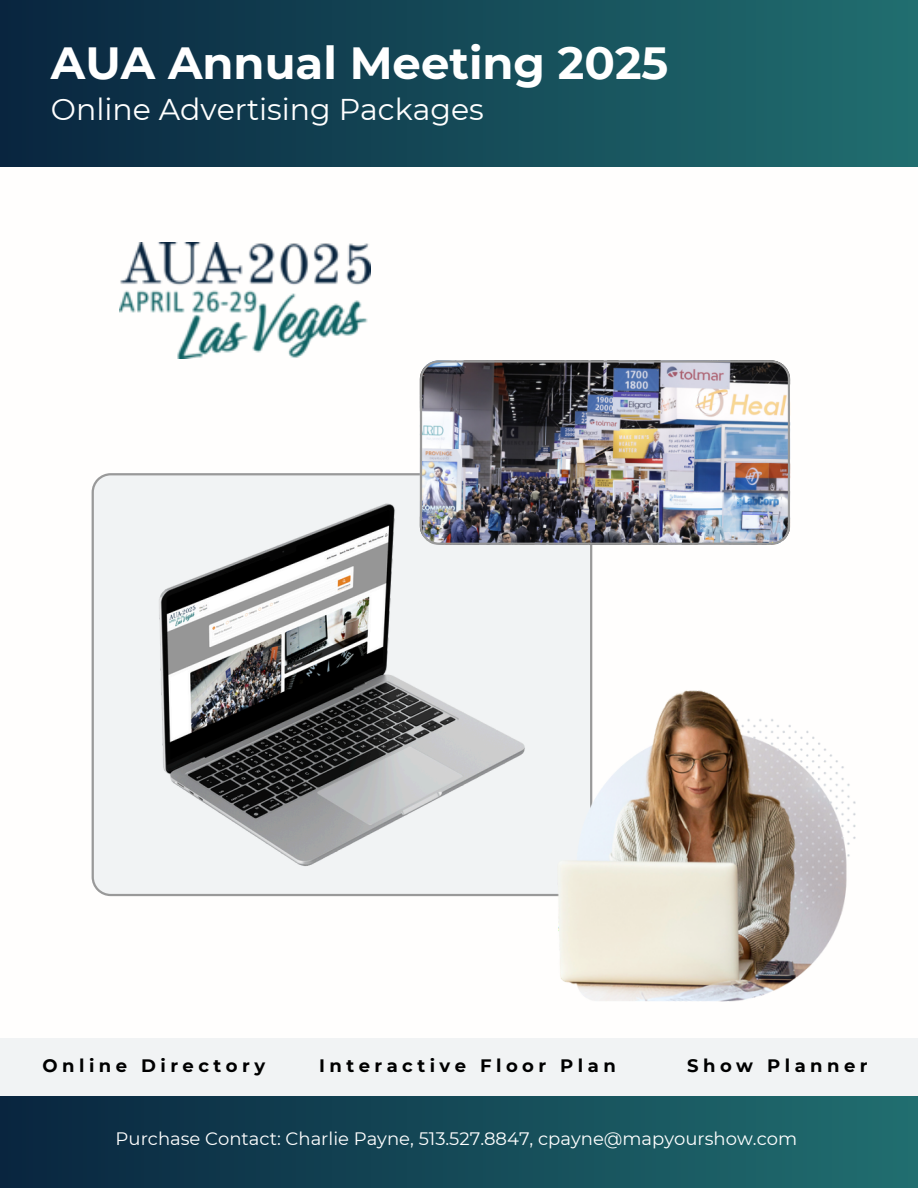
<style>
.page{position:relative;width:918px;height:1188px;background:#fff}
.page>*{position:absolute;margin:0;border:0;box-sizing:border-box;transform-origin:0 0}
.t1{font:700 45px "Montserrat";color:#fff}
.t2{font:30px "Montserrat";color:#fff}
.t3{font:18px "Montserrat";color:#fff}
.t4{font:700 18px "Montserrat";letter-spacing:.25em;color:#000}
</style>
<div class="page">
<div style="left:0;top:0;width:918px;height:166px;background:linear-gradient(to right,#09253f,#216e70)"></div>
<div style="left:0;top:1096px;width:918px;height:92px;background:linear-gradient(to right,#09253f,#216e70)"></div>
<div style="left:0;top:1039px;width:918px;height:57px;background:#f1f3f4"></div>
<div style="left:92px;top:473px;width:500px;height:423px;background:#f1f3f4"></div>
<img style="left:420px;top:360px;width:370px;height:185px">
<img style="left:557px;top:685px;width:298px;height:317px">
<img style="left:119px;top:242px;width:251px;height:116px">
<img style="left:158px;top:503px;width:368px;height:364px">
<h3 class="t1" style="left:51px;top:36px;width:619px">AUA Annual Meeting 2025</h3>
<h3 class="t2" style="left:51px;top:91px;width:434px">Online Advertising Packages</h3>
<h1 class="t4" style="left:43px;top:1054px;width:224px">Online Directory</h1>
<h2 class="t4" style="left:319px;top:1054px;width:298px">Interactive Floor Plan</h2>
<p class="t4" style="left:687px;top:1054px;width:182px">Show Planner</p>
<h3 class="t3" style="left:116px;top:1128px;width:683px">Purchase Contact: Charlie Payne, 513.527.8847, cpayne@mapyourshow.com</h3>
</div>
